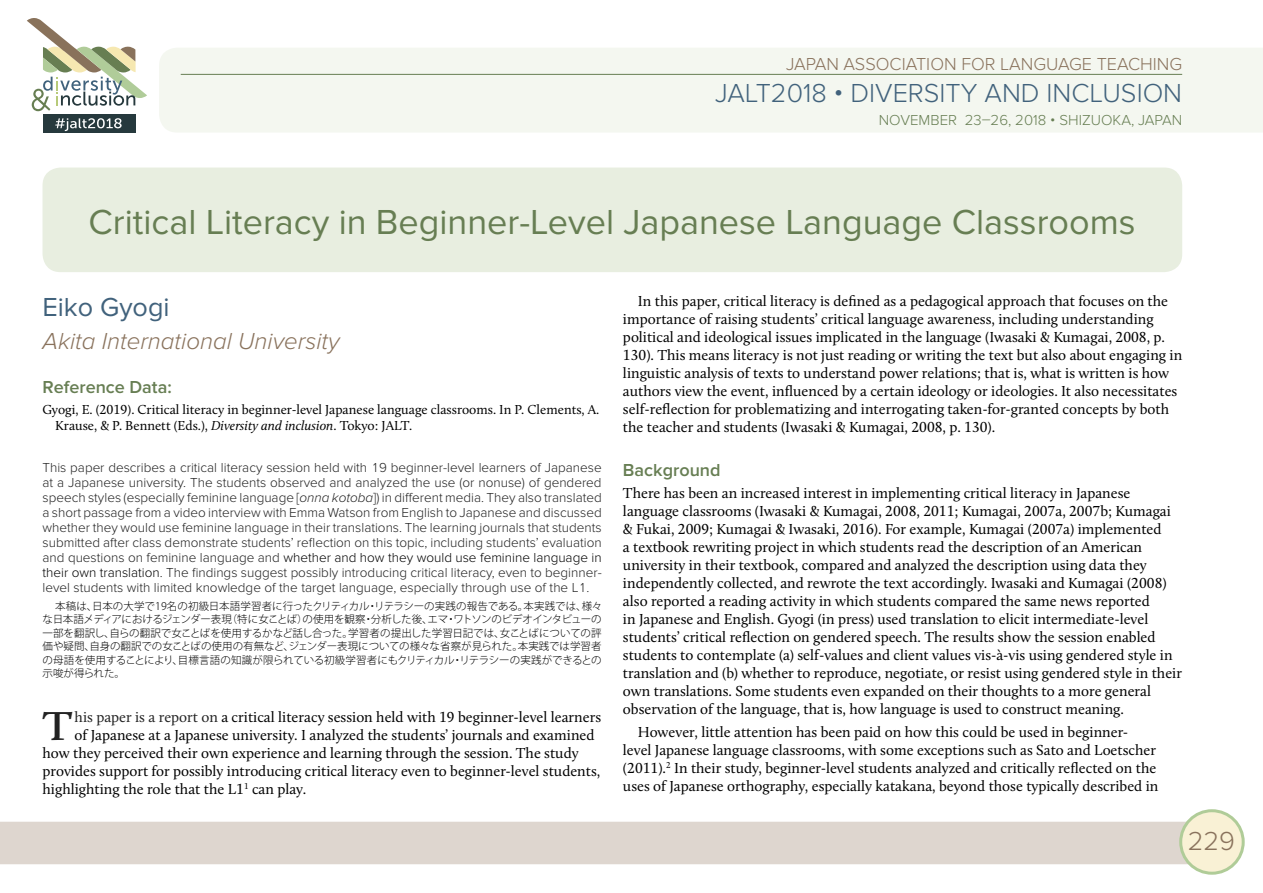
<style>
.page{position:relative;width:1263px;height:893px;background:#fff}
.page>*{position:absolute;margin:0;border:0;box-sizing:border-box;transform-origin:0 0}
.t1{font:600 41.85px "Calluna";color:#222;scale:1.1 1}
.t2{font:36px "Proxima Nova";color:#677e53}
.t3{font:300 27px "Proxima Nova";color:#41627c}
.t4{font:27px "Proxima Nova";color:#41627c}
.t5{font:300 27px "Proxima Nova";color:#89725c}
.t6{font:italic 300 24px "Proxima Nova";color:#89725c}
.t7{font:300 18px "Proxima Nova";color:#89725c}
.t8{font:600 18px "Proxima Nova";color:#677e53}
.t9{font:15px/18px "Calluna";color:#000}
.t10{font:300 15px "Proxima Nova";color:#677e53}
.t11{font:300 13.5px/15px "Proxima Nova";color:#222;text-align:justify}
.t12{font:13.5px/16.5px "Calluna";color:#000}
.t13{font:300 10.5px/13.5px "Koz Go Pr 6 N";letter-spacing:-.015em;color:#000;text-align:justify}
.s1{font-style:italic}
.s2{color:#000}
.s3{color:#222}
</style>
<div class="page">
<div style="left:159px;top:48px;width:1104px;height:84px;background:#f4f7f0"></div>
<div style="left:0;top:822px;width:1190px;height:42px;background:#ded6cf"></div>
<hr style="left:181px;top:74px;width:1001px;height:1px;background:#677e53">
<div style="left:1181px;top:811px;width:62px;height:62px;background:#f9f1d5;border-radius:50%"></div>
<div style="left:1179px;top:809px;width:66px;height:66px;border:3px solid #b0cc98;border-radius:50%"></div>
<div style="left:43px;top:115px;width:92px;height:18px;background:#26393d"></div>
<svg style="left:55px;top:118px;width:67px;height:13px"></svg>
<svg style="left:27px;top:18px;width:120px;height:93px"></svg>
<div style="left:43px;top:168px;width:1139px;height:104px;background:#e8eee0;border-radius:18px"></div>
<p class="t7" style="left:786px;top:54px;width:397px">JAPAN ASSOCIATION FOR LANGUAGE TEACHING</p>
<h3 class="t3" style="left:715px;top:78px;width:468px">JALT2018 • DIVERSITY AND INCLUSION</h3>
<p class="t10" style="left:879px;top:111px;width:305px">NOVEMBER 23–26, 2018 • SHIZUOKA, JAPAN</p>
<h2 class="t2" style="left:89px;top:201px;width:1048px">Critical Literacy in Beginner-Level Japanese Language Classrooms</h2>
<h3 class="t4" style="left:43px;top:291px;width:129px">Eiko Gyogi</h3>
<h3 class="t6" style="left:43px;top:327px;width:299px">Akita International University</h3>
<p class="t8" style="left:43px;top:377px;width:131px">Reference Data:</p>
<p class="t12" style="left:55px;top:401px;width:545px;text-indent:-13px">Gyogi, E. (2019). Critical literacy in beginner-level Japanese language classrooms. In P. Clements, A.<br>Krause, &amp; P. Bennett (Eds.), <span class="s1">Diversity and inclusion</span>. Tokyo: JALT.</p>
<p class="t11" style="left:43px;top:460px;width:561px">This paper describes a critical literacy session held with 19 beginner-level learners of Japanese at a Japanese university. The students observed and analyzed the use (or nonuse) of gendered speech styles (especially feminine language [<span class="s1">onna kotoba</span>]) in different media. They also translated a short passage from a video interview with Emma Watson from English to Japanese and discussed whether they would use feminine language in their translations. The learning journals that students submitted after class demonstrate students’ reflection on this topic, including students’ evaluation and questions on feminine language and <span class="s2">whether and how they would use feminine language in their own translation</span>. The findings suggest possibly introducing critical literacy, even to beginner&shy;level students with limited knowledge of the target language, especially through use of the L1.</p>
<p class="t13" style="left:43px;top:599px;width:561px;text-indent:13px">本稿は、日本の大学で19名の初級日本語学習者に行ったクリティカル・リテラシーの実践の報告である。本実践では、様々な日本語メディアにおけるジェンダー表現（特に女ことば）の使用を観察・分析した後、エマ・ワトソンのビデオインタビューの一部を翻訳し、自らの翻訳で女ことばを使用するかなど話し合った。学習者の提出した学習日記では、女ことばについての評価や疑問、自身の翻訳での女ことばの使用の有無など、ジェンダー表現についての様々な省察が見られた。本実践では学習者の母語を使用することにより、目標言語の知識が限られている初級学習者にもクリティカル・リテラシーの実践ができるとの示唆が得られた。</p>
<h1 class="t1" style="left:42px;top:700px;width:29px">T</h1>
<p class="t9" style="left:75px;top:707px;width:528px"><span class="s3">his paper is a report on</span> a critical literacy session held with 19 beginner-level learners</p>
<p class="t9" style="left:75px;top:725px;width:521px">of Japanese at a Japanese university. I analyzed the students’ journals and examined</p>
<p class="t9" style="left:43px;top:743px;width:538px">how they perceived their own experience and learning through the session. The study</p>
<p class="t9" style="left:43px;top:761px;width:559px">provides support for possibly introducing critical literacy even to beginner-level students,</p>
<p class="t9" style="left:43px;top:779px;width:265px">highlighting the role that the L1<sup>1</sup> can play.</p>
<p class="t9" style="left:623px;top:291px;width:561px;text-indent:15px">In this paper, critical literacy is defined as a pedagogical approach that focuses on the importance of raising students’ critical language awareness, including understanding political and ideological issues implicated in the language (Iwasaki &amp; Kumagai, 2008, p.<br>130). This means literacy is not just reading or writing the text but also about engaging in linguistic analysis of texts to understand power relations; that is, what is written is how authors view the event, influenced by a certain ideology or ideologies. It also necessitates self-reflection for problematizing and interrogating taken-for-granted concepts by both the teacher and students (Iwasaki &amp; Kumagai, 2008, p. 130).</p>
<p class="t8" style="left:623px;top:460px;width:99px">Background</p>
<p class="t9" style="left:623px;top:484px;width:561px">There has been an increased interest in implementing critical literacy in Japanese language classrooms (Iwasaki &amp; Kumagai, 2008, 2011; Kumagai, 2007a, 2007b; Kumagai &amp; Fukai, 2009; Kumagai &amp; Iwasaki, 2016). For example, Kumagai (2007a) implemented<br>a textbook rewriting project in which students read the description of an American university in their textbook, compared and analyzed the description using data they independently collected, and rewrote the text accordingly. Iwasaki and Kumagai (2008) also reported a reading activity in which students compared the same news reported<br>in Japanese and English. Gyogi (in press) used translation to elicit intermediate-level students’ critical reflection on gendered speech. The results show the session enabled students to contemplate (a) self-values and client values vis-à-vis using gendered style in translation and (b) whether to reproduce, negotiate, or resist using gendered style in their own translations. Some students even expanded on their thoughts to a more general observation of the language, that is, how language is used to construct meaning.</p>
<p class="t9" style="left:623px;top:722px;width:537px;text-indent:15px">However, little attention has been paid on how this could be used in beginner&shy;level Japanese language classrooms, with some exceptions such as Sato and Loetscher (2011).<sup>2</sup> In their study, beginner-level students analyzed and critically reflected on the uses of Japanese orthography, especially katakana, beyond those typically described in</p>
<h3 class="t5" style="left:1188px;top:825px;width:49px">229</h3>
</div>
